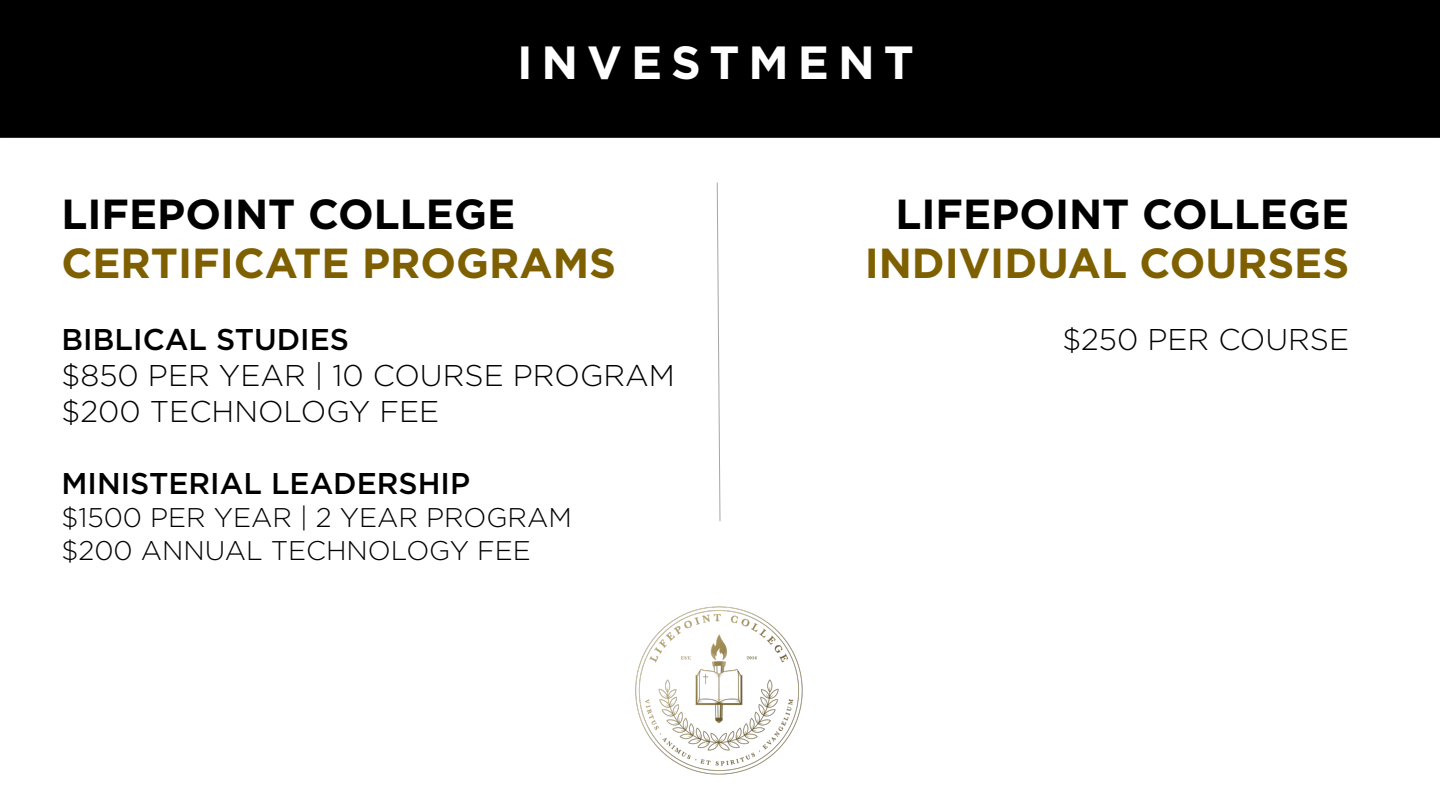
<style>
.page{position:relative;width:1440px;height:810px;background:#fff}
.page>*{position:absolute;margin:0;border:0;box-sizing:border-box;transform-origin:0 0}
.t1{font:700 46.5px "Gotham";letter-spacing:.195em;color:#fff}
.t2{font:700 42px "Gotham";color:#7f6000}
.t3{font:700 42px "Gotham";color:#000}
.t4{font:300 30px/36px "Gotham";color:#000}
.t5{font:500 30px "Gotham";color:#000}
.t6{font:300 27px/32.7px "Gotham";color:#000}
</style>
<div class="page">
<div style="left:0;top:1px;width:1440px;height:136px;background:#000"></div>
<div style="left:0;top:0;width:1440px;height:138px;border:2px solid #000"></div>
<svg style="left:716px;top:182px;width:5px;height:340px"></svg>
<img style="left:635px;top:606px;width:168px;height:169px">
<h1 class="t1" style="left:517px;top:32px;width:398px">INVESTMENT</h1>
<h2 class="t3" style="left:62px;top:186px;width:455px">LIFEPOINT COLLEGE</h2>
<h2 class="t2" style="left:62px;top:236px;width:556px">CERTIFICATE PROGRAMS</h2>
<p class="t5" style="left:62px;top:320px;width:289px">BIBLICAL STUDIES</p>
<p class="t4" style="left:62px;top:357px;width:615px">$850 PER YEAR | 10 COURSE PROGRAM $200 TECHNOLOGY FEE</p>
<p class="t5" style="left:62px;top:464px;width:410px">MINISTERIAL LEADERSHIP</p>
<p class="t6" style="left:62px;top:501px;width:512px">$1500 PER YEAR | 2 YEAR PROGRAM $200 ANNUAL TECHNOLOGY FEE</p>
<h2 class="t3" style="left:896px;top:186px;width:455px">LIFEPOINT COLLEGE</h2>
<h2 class="t2" style="left:865px;top:235px;width:486px">INDIVIDUAL COURSES</h2>
<p class="t4" style="left:1062px;top:321px;width:288px">$250 PER COURSE</p>
</div>
